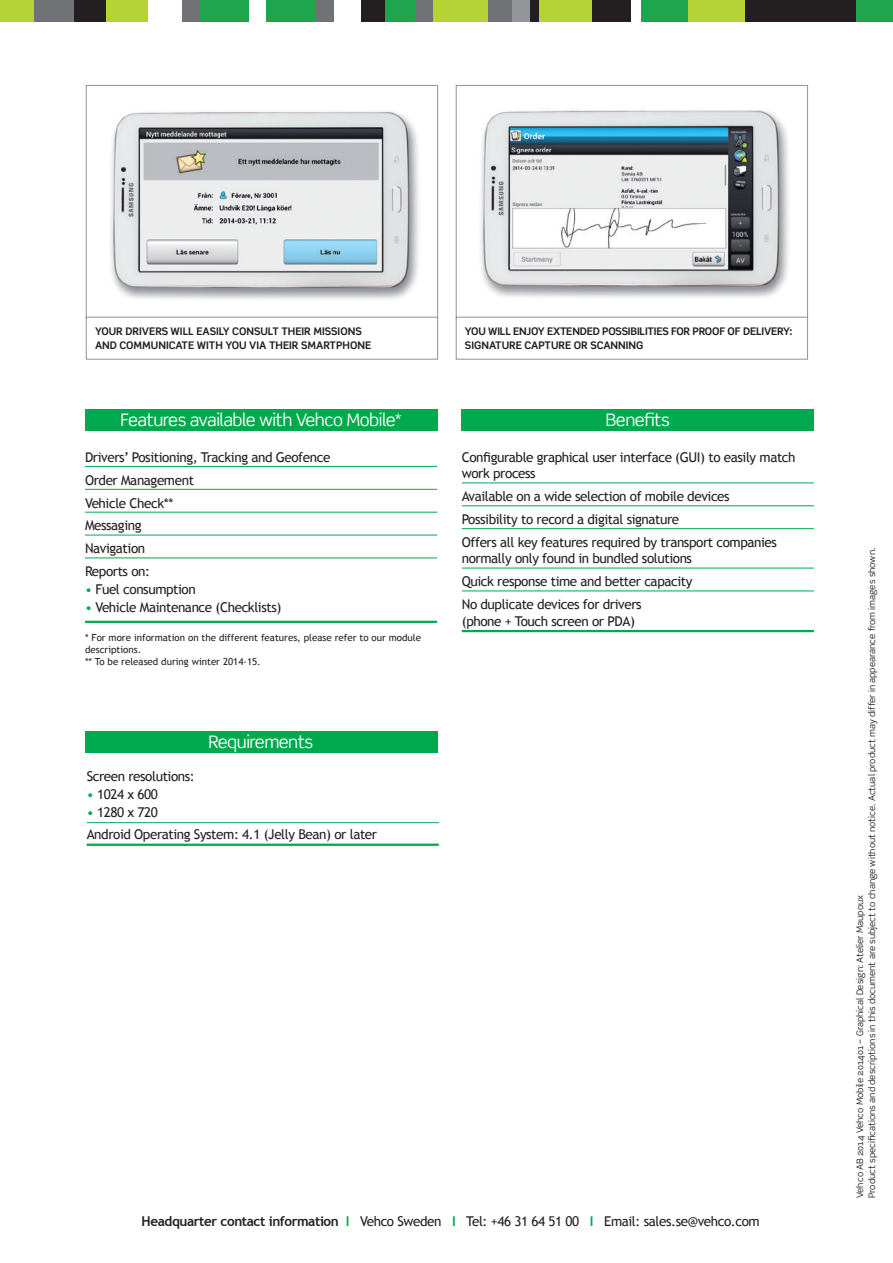
<style>
.page{position:relative;width:893px;height:1263px;background:#fff}
.page>*{position:absolute;margin:0;border:0;box-sizing:border-box;transform-origin:0 0}
.t1{font:17.25px "Scene";letter-spacing:-.03em;color:#fff}
.t2{font:13.5px/16.5px "Trebuchet MS";letter-spacing:-.03em;color:#231f20}
.chapeau{font:700 10.5px/13.5px "Scene";color:#231f20}
.t3{font:9.75px/12px "Trebuchet MS";color:#231f20}
.t4{font:9px "Scene";color:#231f20}
.s1{color:#00a94e}
.s2{font-weight:700}
.s3{font-weight:700;color:#00a94e}
</style>
<div class="page">
<div style="left:801px;top:0;width:92px;height:21px;background:#1fa54d"></div>
<div style="left:91px;top:0;width:57px;height:21px;background:#b5d334"></div>
<div style="left:684px;top:0;width:68px;height:21px;background:#b5d334"></div>
<div style="left:745px;top:0;width:111px;height:21px;background:#231f20"></div>
<div style="left:641px;top:0;width:46px;height:21px;background:#1fa54d"></div>
<div style="left:574px;top:0;width:57px;height:21px;background:#231f20"></div>
<div style="left:536px;top:0;width:56px;height:21px;background:#b5d334"></div>
<div style="left:507px;top:0;width:32px;height:21px;background:#231f20"></div>
<div style="left:497px;top:0;width:33px;height:21px;background:#939598"></div>
<div style="left:479px;top:0;width:33px;height:21px;background:#717275"></div>
<div style="left:430px;top:0;width:58px;height:21px;background:#b5d334"></div>
<div style="left:409px;top:0;width:23px;height:21px;background:#717275"></div>
<div style="left:198px;top:0;width:50px;height:21px;background:#1fa54d"></div>
<div style="left:182px;top:0;width:17px;height:21px;background:#717275"></div>
<div style="left:267px;top:0;width:50px;height:21px;background:#1fa54d"></div>
<div style="left:382px;top:0;width:33px;height:21px;background:#1fa54d"></div>
<div style="left:316px;top:0;width:17px;height:21px;background:#717275"></div>
<div style="left:361px;top:0;width:23px;height:21px;background:#231f20"></div>
<div style="left:48px;top:0;width:57px;height:21px;background:#231f20"></div>
<div style="left:16px;top:0;width:58px;height:21px;background:#717275"></div>
<div style="left:0;top:0;width:34px;height:21px;background:#b5d334"></div>
<img style="left:104px;top:111px;width:316px;height:206px">
<img style="left:474px;top:110px;width:316px;height:207px">
<div style="left:86px;top:317px;width:352px;height:43px;background:#fff;border:1px solid #919295"></div>
<div style="left:456px;top:317px;width:352px;height:43px;background:#fff;border:1px solid #919295"></div>
<div style="left:85px;top:731px;width:353px;height:21px;background:#00a94e"></div>
<hr style="left:87px;top:822px;width:352px;height:1px;background:#00a94e">
<hr style="left:87px;top:844px;width:352px;height:2px;background:#00a94e">
<div style="left:85px;top:409px;width:352px;height:21px;background:#00a94e"></div>
<hr style="left:85px;top:466px;width:352px;height:1px;background:#00a94e">
<hr style="left:85px;top:489px;width:352px;height:1px;background:#00a94e">
<hr style="left:85px;top:512px;width:352px;height:1px;background:#00a94e">
<hr style="left:85px;top:535px;width:352px;height:1px;background:#00a94e">
<hr style="left:85px;top:557px;width:352px;height:1px;background:#00a94e">
<hr style="left:85px;top:621px;width:352px;height:2px;background:#00a94e">
<div style="left:462px;top:409px;width:352px;height:21px;background:#00a94e"></div>
<hr style="left:462px;top:482px;width:352px;height:1px;background:#00a94e">
<hr style="left:462px;top:505px;width:352px;height:1px;background:#00a94e">
<hr style="left:462px;top:528px;width:352px;height:1px;background:#00a94e">
<hr style="left:462px;top:568px;width:352px;height:1px;background:#00a94e">
<hr style="left:462px;top:590px;width:352px;height:1px;background:#00a94e">
<hr style="left:462px;top:630px;width:352px;height:2px;background:#00a94e">
<p class="chapeau" style="left:95px;top:325px;width:278px">YOUR DRIVERS WILL EASILY CONSULT THEIR MISSIONS<br>AND COMMUNICATE WITH YOU VIA THEIR SMARTPHONE</p>
<p class="chapeau" style="left:465px;top:325px;width:329px">YOU WILL ENJOY EXTENDED POSSIBILITIES FOR PROOF OF DELIVERY:<br>SIGNATURE CAPTURE OR SCANNING</p>
<p class="t1" style="left:121px;top:409px;width:282px">Features available with Vehco Mobile*</p>
<p class="t2" style="left:85px;top:449px;width:247px">Drivers’ Positioning, Tracking and Geofence</p>
<p class="t2" style="left:85px;top:472px;width:110px">Order Management</p>
<p class="t2" style="left:85px;top:495px;width:90px">Vehicle Check**</p>
<p class="t2" style="left:85px;top:518px;width:58px">Messaging</p>
<p class="t2" style="left:85px;top:540px;width:62px">Navigation</p>
<p class="t2" style="left:85px;top:563px;width:67px">Reports on:</p>
<p class="t2" style="left:85px;top:581px;width:112px"><span class="s1">•</span> Fuel consumption</p>
<p class="t2" style="left:85px;top:599px;width:198px"><span class="s1">•</span> Vehicle Maintenance (Checklists)</p>
<p class="t3" style="left:85px;top:632px;width:338px">* For more information on the different features, please refer to our module descriptions.</p>
<p class="t3" style="left:85px;top:656px;width:177px">** To be released during winter 2014-15.</p>
<p class="t1" style="left:208px;top:731px;width:107px">Requirements</p>
<p class="t2" style="left:87px;top:768px;width:110px">Screen resolutions:</p>
<p class="t2" style="left:87px;top:786px;width:73px"><span class="s1">•</span> 1024 x 600</p>
<p class="t2" style="left:87px;top:804px;width:73px"><span class="s1">•</span> 1280 x 720</p>
<p class="t2" style="left:87px;top:826px;width:292px">Android Operating System: 4.1 (Jelly Bean) or later</p>
<p class="t1" style="left:606px;top:409px;width:66px">Benefits</p>
<p class="t2" style="left:462px;top:449px;width:335px">Configurable graphical user interface (GUI) to easily match work process</p>
<p class="t2" style="left:462px;top:488px;width:269px">Available on a wide selection of mobile devices</p>
<p class="t2" style="left:462px;top:511px;width:219px">Possibility to record a digital signature</p>
<p class="t2" style="left:462px;top:534px;width:317px">Offers all key features required by transport companies normally only found in bundled solutions</p>
<p class="t2" style="left:462px;top:573px;width:232px">Quick response time and better capacity</p>
<p class="t2" style="left:462px;top:596px;width:181px">No duplicate devices for drivers (phone + Touch screen or PDA)</p>
<p class="t2" style="left:142px;top:1213px;width:620px"><span class="s2">Headquarter contact information</span> <span class="s3">I</span> Vehco Sweden <span class="s3">I</span> Tel: +46 31 64 51 00 <span class="s3">I</span> Email: sales.se@vehco.com</p>
<p class="t4" style="left:866px;top:1198px;width:652px;rotate:-90deg">Product specifications and descriptions in this document are subject to change without notice. Actual product may differ in appearance from images shown.</p>
<p class="t4" style="left:854px;top:1198px;width:305px;rotate:-90deg">Vehco AB 2014 Vehco Mobile 201401 – Graphical Design: Atelier Maupoux</p>
</div>
